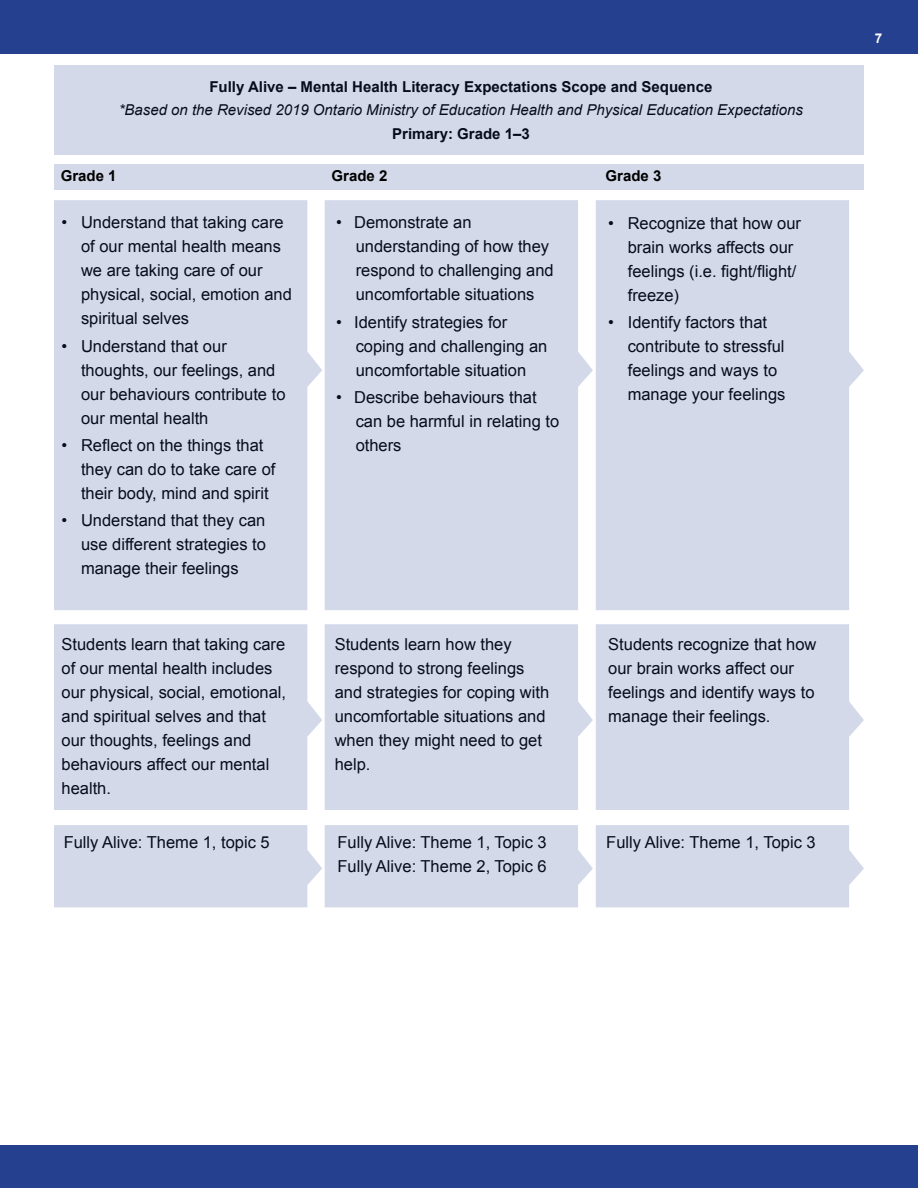
<style>
.page{position:relative;width:918px;height:1188px;background:#fff}
.page>*{position:absolute;margin:0;border:0;box-sizing:border-box;transform-origin:0 0}
.t1{font:16.5px/24px "Arial";color:#000}
.t2{font:700 15px "Arial";color:#000}
.t3{font:italic 15px "Arial";color:#000}
.t4{font:700 13.5px "Arial";color:#fff}
</style>
<div class="page">
<div style="left:0;top:0;width:918px;height:54px;background:#25408f"></div>
<div style="left:0;top:1146px;width:918px;height:42px;background:#25408f"></div>
<div style="left:54px;top:65px;width:809px;height:89px;background:#d4d9e9"></div>
<div style="left:54px;top:164px;width:809px;height:26px;background:#d4d9e9"></div>
<div style="left:54px;top:200px;width:268px;height:410px;background:#d4d9e9"></div>
<div style="left:54px;top:624px;width:268px;height:186px;background:#d4d9e9"></div>
<div style="left:325px;top:200px;width:268px;height:410px;background:#d4d9e9"></div>
<div style="left:325px;top:624px;width:268px;height:186px;background:#d4d9e9"></div>
<div style="left:596px;top:200px;width:268px;height:410px;background:#d4d9e9"></div>
<div style="left:596px;top:624px;width:268px;height:186px;background:#d4d9e9"></div>
<div style="left:54px;top:825px;width:810px;height:82px;background:#d4d9e9"></div>
<p class="t2" style="left:209px;top:77px;width:504px">Fully Alive – Mental Health Literacy Expectations Scope and Sequence</p>
<p class="t3" style="left:119px;top:100px;width:686px">*Based on the Revised 2019 Ontario Ministry of Education Health and Physical Education Expectations</p>
<p class="t2" style="left:392px;top:124px;width:139px">Primary: Grade 1–3</p>
<p class="t2" style="left:61px;top:166px;width:57px">Grade 1</p>
<p class="t2" style="left:332px;top:166px;width:57px">Grade 2</p>
<p class="t2" style="left:606px;top:166px;width:57px">Grade 3</p>
<p class="t1" style="left:81px;top:211px;width:212px;text-indent:-20px">• Understand that taking care of our mental health means we are taking care of our physical, social, emotion and spiritual selves</p>
<p class="t1" style="left:81px;top:334px;width:206px;text-indent:-20px">• Understand that our thoughts, our feelings, and our behaviours contribute to our mental health</p>
<p class="t1" style="left:81px;top:433px;width:196px;text-indent:-20px">• Reflect on the things that they can do to take care of their body, mind and spirit</p>
<p class="t1" style="left:81px;top:508px;width:186px;text-align:justify;text-indent:-20px">• Understand that they can use different strategies to manage their feelings</p>
<p class="t1" style="left:62px;top:632px;width:226px">Students learn that taking care of our mental health includes our physical, social, emotional, and spiritual selves and that our thoughts, feelings and behaviours affect our mental health.</p>
<p class="t1" style="left:356px;top:211px;width:200px;text-indent:-20px">• Demonstrate an understanding of how they respond to challenging and uncomfortable situations</p>
<p class="t1" style="left:356px;top:310px;width:193px;text-indent:-20px">• Identify strategies for coping and challenging an uncomfortable situation</p>
<p class="t1" style="left:356px;top:385px;width:205px;text-indent:-20px">• Describe behaviours that can be harmful in relating to others</p>
<p class="t1" style="left:335px;top:632px;width:216px">Students learn how they respond to strong feelings and strategies for coping with uncomfortable situations and when they might need to get help.</p>
<p class="t1" style="left:628px;top:211px;width:175px;text-indent:-20px">• Recognize that how our brain works affects our feelings (i.e. fight/flight/ freeze)</p>
<p class="t1" style="left:628px;top:310px;width:159px;text-indent:-20px">• Identify factors that contribute to stressful feelings and ways to manage your feelings</p>
<p class="t1" style="left:608px;top:632px;width:210px">Students recognize that how our brain works affect our feelings and identify ways to manage their feelings.</p>
<p class="t1" style="left:64px;top:831px;width:208px">Fully Alive: Theme 1, topic 5</p>
<p class="t1" style="left:337px;top:831px;width:211px">Fully Alive: Theme 1, Topic 3<br>Fully Alive: Theme 2, Topic 6</p>
<p class="t1" style="left:606px;top:831px;width:211px">Fully Alive: Theme 1, Topic 3</p>
<p class="t4" style="left:875px;top:29px;width:9px">7</p>
</div>
